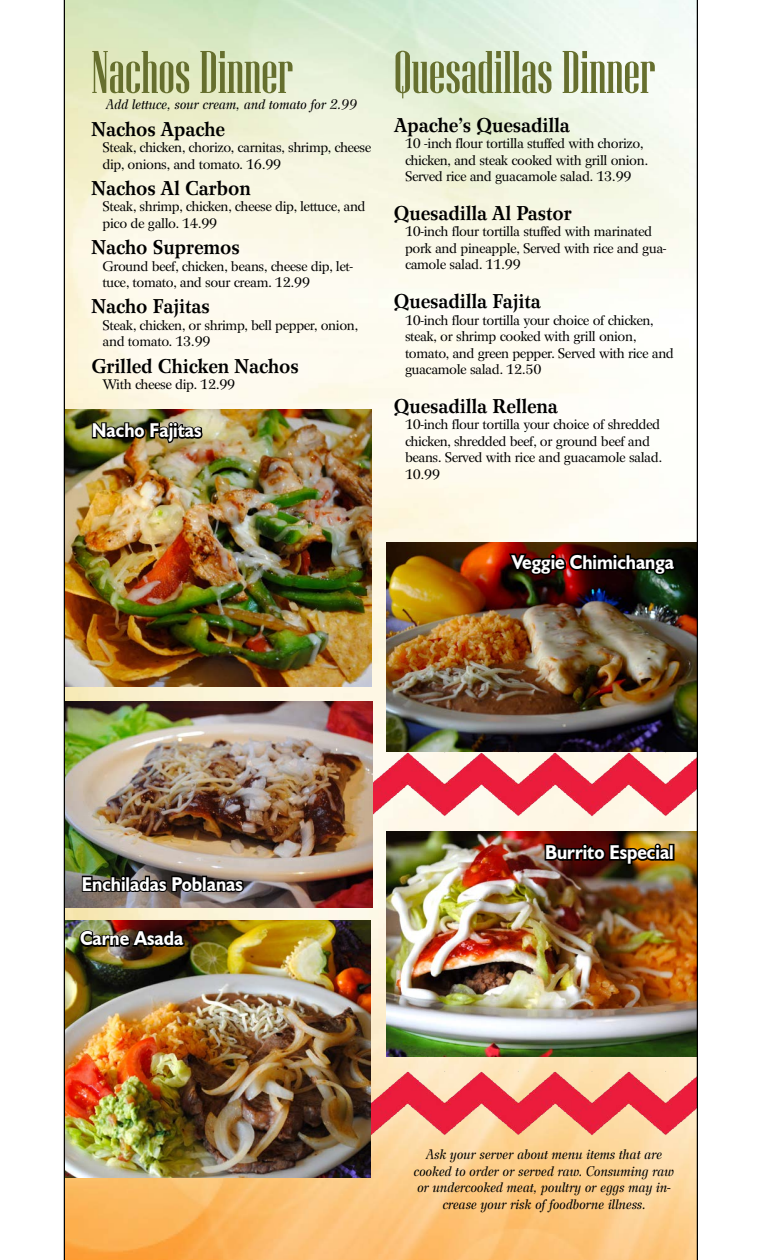
<style>
.page{position:relative;width:765px;height:1260px;background:#fff}
.page>*{position:absolute;margin:0;border:0;box-sizing:border-box;transform-origin:0 0}
.t1{font:60px "Niagara Solid";color:#666f2e}
.t2{font:700 20px "Wilke LT Std";color:#000;scale:.9 1}
.t3{font:700 20px "Humanist 521 BT";color:#fff;scale:.9 1}
.t4{font:13.75px/16.5px "Wilke LT Std";letter-spacing:-.025em;color:#000}
.t5{font:italic 13.75px/16.5px "Wilke LT Std";letter-spacing:-.025em;color:#000;text-align:center}
</style>
<div class="page">
<img style="left:65px;top:0;width:632px;height:1260px">
<img style="left:65px;top:409px;width:306px;height:277px">
<img style="left:372px;top:748px;width:325px;height:76px">
<img style="left:65px;top:701px;width:307px;height:206px">
<svg style="left:81px;top:873px;width:165px;height:21px;background:#312e2a"></svg>
<img style="left:65px;top:921px;width:306px;height:256px">
<svg style="left:78px;top:929px;width:108px;height:21px;background:#2f2414"></svg>
<svg style="left:63px;top:0;width:2px;height:1260px;background:#5f5f5f"></svg>
<img style="left:91px;top:420px;width:113px;height:25px">
<img style="left:386px;top:542px;width:311px;height:209px">
<svg style="left:507px;top:551px;width:170px;height:26px;background:#1e0903"></svg>
<img style="left:386px;top:831px;width:311px;height:226px">
<svg style="left:543px;top:841px;width:129px;height:26px;background:#3d1e08"></svg>
<div style="left:669px;top:844px;width:6px;height:17px;border:3px solid #000"></div>
<img style="left:372px;top:1066px;width:325px;height:77px">
<svg style="left:697px;top:0;width:1px;height:1260px"></svg>
<h1 class="t1" style="left:91px;top:40px;width:204px">Nachos Dinner</h1>
<p class="t5" style="left:105px;top:96px;width:253px">Add lettuce, sour cream, and tomato for 2.99</p>
<h2 class="t2" style="left:91px;top:117px;width:150px">Nachos Apache</h2>
<p class="t4" style="left:103px;top:139px;width:270px">Steak, chicken, chorizo, carnitas, shrimp, cheese dip, onions, and tomato. 16.99</p>
<h2 class="t2" style="left:91px;top:176px;width:179px">Nachos Al Carbon</h2>
<p class="t4" style="left:103px;top:199px;width:264px">Steak, shrimp, chicken, cheese dip, lettuce, and pico de gallo. 14.99</p>
<h2 class="t2" style="left:91px;top:235px;width:167px">Nacho Supremos</h2>
<p class="t4" style="left:103px;top:258px;width:252px">Ground beef, chicken, beans, cheese dip, let&shy;tuce, tomato, and sour cream. 12.99</p>
<h2 class="t2" style="left:91px;top:295px;width:133px">Nacho Fajitas</h2>
<p class="t4" style="left:103px;top:317px;width:257px">Steak, chicken, or shrimp, bell pepper, onion, and tomato. 13.99</p>
<h2 class="t2" style="left:91px;top:354px;width:232px">Grilled Chicken Nachos</h2>
<p class="t4" style="left:103px;top:376px;width:134px">With cheese dip. 12.99</p>
<h2 class="t3" style="left:92px;top:418px;width:123px">Nacho Fajitas</h2>
<h1 class="t1" style="left:394px;top:40px;width:263px">Quesadillas Dinner</h1>
<h2 class="t2" style="left:394px;top:113px;width:197px">Apache’s Quesadilla</h2>
<p class="t4" style="left:405px;top:135px;width:245px">10 -inch flour tortilla stuffed with chorizo, chicken, and steak cooked with grill onion.<br>Served rice and guacamole salad. 13.99</p>
<h2 class="t2" style="left:394px;top:201px;width:199px">Quesadilla Al Pastor</h2>
<p class="t4" style="left:405px;top:224px;width:263px">10-inch flour tortilla stuffed with marinated pork and pineapple, Served with rice and gua&shy;camole salad. 11.99</p>
<h2 class="t2" style="left:394px;top:289px;width:165px">Quesadilla Fajita</h2>
<p class="t4" style="left:405px;top:312px;width:270px">10-inch flour tortilla your choice of chicken, steak, or shrimp cooked with grill onion, tomato, and green pepper. Served with rice and guacamole salad. 12.50</p>
<h2 class="t2" style="left:394px;top:394px;width:184px">Quesadilla Rellena</h2>
<p class="t4" style="left:405px;top:417px;width:259px">10-inch flour tortilla your choice of shredded chicken, shredded beef, or ground beef and beans. Served with rice and guacamole salad.<br>10.99</p>
<h2 class="t3" style="left:512px;top:550px;width:182px">Veggie Chimichanga</h2>
<h2 class="t3" style="left:82px;top:871px;width:180px">Enchiladas Poblanas</h2>
<h2 class="t3" style="left:80px;top:926px;width:116px">Carne Asada</h2>
<h2 class="t3" style="left:545px;top:840px;width:145px">Burrito Especial</h2>
<p class="t5" style="left:414px;top:1146px;width:262px">Ask your server about menu items that are cooked to order or served raw. Consuming raw or undercooked meat, poultry or eggs may in&shy;crease your risk of foodborne illness.</p>
</div>
